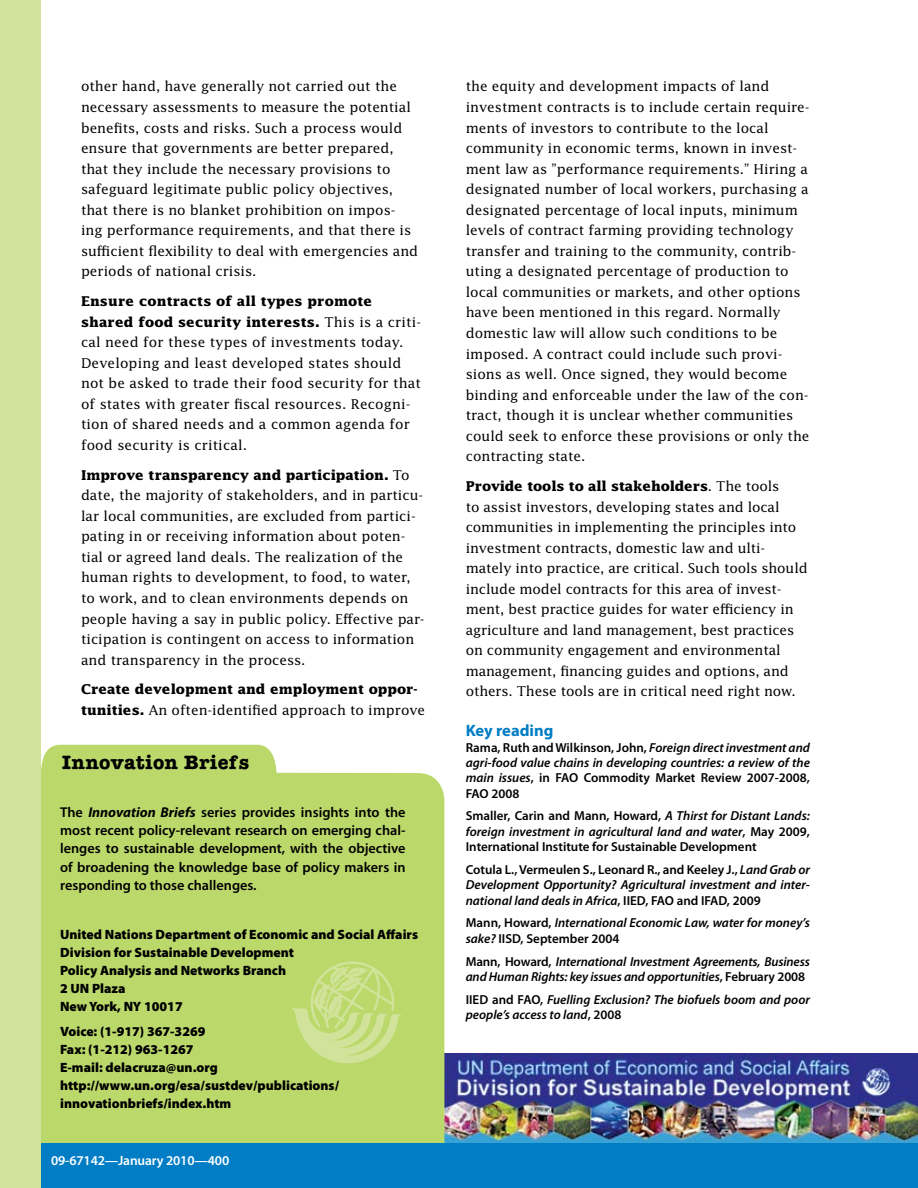
<style>
.page{position:relative;width:918px;height:1188px;background:#fff}
.page>*{position:absolute;margin:0;border:0;box-sizing:border-box;transform-origin:0 0}
.t1{font:700 19.5px "American Typewriter Std";letter-spacing:.03em;color:#000}
.t2{font:700 16.5px "Myriad Pro";color:#007dc5}
.t3{font:600 14.25px/18.3px "Myriad Pro";color:#000;text-align:justify}
.t4{font:13.5px/20.5px "Lucida Std";color:#000}
.t5{font:900 13.5px/18px "Myriad Pro";color:#000}
.t6{font:700 13.5px/20.5px "Lucida Std";color:#000}
.t7{font:600 13.5px "Myriad Pro";letter-spacing:-.01em;color:#fff}
.t8{font:italic 600 13.05px/15.3px "Myriad Pro";color:#000}
.t9{font:600 13.05px/15.3px "Myriad Pro";color:#000;text-align:justify}
.s1{font-weight:700}
.s2{font-weight:400}
.s3{font-weight:700;font-style:italic}
.s4{font-style:normal}
.s5{font-style:italic}
</style>
<div class="page">
<img style="left:444px;top:1053px;width:474px;height:91px">
<div style="left:40px;top:745px;width:404px;height:399px;background:#bbd86b"></div>
<div style="left:33px;top:1144px;width:885px;height:44px;background:#007dc5"></div>
<img style="left:290px;top:957px;width:115px;height:115px">
<div style="left:0;top:0;width:40px;height:1188px;background:#d1e39a"></div>
<p class="t4" style="left:81px;top:76px;width:339px">other hand, have generally not carried out the necessary assessments to measure the potential benefits, costs and risks. Such a process would ensure that governments are better prepared, that they include the necessary provisions to safeguard legitimate public policy objectives, that there is no blanket prohibition on impos&shy;ing performance requirements, and that there is sufficient flexibility to deal with emergencies and periods of national crisis.</p>
<p class="t4" style="left:81px;top:291px;width:342px"><span class="s1">Ensure contracts of all types promote shared food security interests.</span> This is a criti&shy;cal need for these types of investments today.<br>Developing and least developed states should not be asked to trade their food security for that of states with greater fiscal resources. Recogni&shy;tion of shared needs and a common agenda for food security is critical.</p>
<p class="t4" style="left:81px;top:464px;width:345px"><span class="s1">Improve transparency and participation.</span> To date, the majority of stakeholders, and in particu&shy;lar local communities, are excluded from partici&shy;pating in or receiving information about poten&shy;tial or agreed land deals. The realization of the human rights to development, to food, to water, to work, and to clean environments depends on people having a say in public policy. Effective par&shy;ticipation is contingent on access to information and transparency in the process.</p>
<p class="t6" style="left:81px;top:679px;width:346px">Create development and employment oppor&shy;tunities. <span class="s2">An often-identified approach to improve</span></p>
<h1 class="t1" style="left:62px;top:751px;width:189px">Innovation Briefs</h1>
<p class="t3" style="left:60px;top:803px;width:347px">The <span class="s3">Innovation Briefs</span> series provides insights into the most recent policy-relevant research on emerging chal&shy;lenges to sustainable development, with the objective of broadening the knowledge base of policy makers in responding to those challenges.</p>
<p class="t5" style="left:60px;top:926px;width:360px">United Nations Department of Economic and Social Affairs<br>Division for Sustainable Development<br>Policy Analysis and Networks Branch<br>2 UN Plaza<br>New York, NY 10017</p>
<p class="t5" style="left:60px;top:1022px;width:281px">Voice: (1-917) 367-3269<br>Fax: (1-212) 963-1267<br>E-mail: delacruza@un.org http://www.un.org/esa/sustdev/publications/ innovationbriefs/index.htm</p>
<p class="t7" style="left:51px;top:1153px;width:180px">09-67142—January 2010—400</p>
<p class="t4" style="left:466px;top:76px;width:345px">the equity and development impacts of land investment contracts is to include certain require&shy;ments of investors to contribute to the local community in economic terms, known in invest&shy;ment law as ”performance requirements.” Hiring a designated number of local workers, purchasing a designated percentage of local inputs, minimum levels of contract farming providing technology transfer and training to the community, contrib&shy;uting a designated percentage of production to local communities or markets, and other options have been mentioned in this regard. Normally domestic law will allow such conditions to be imposed. A contract could include such provi&shy;sions as well. Once signed, they would become binding and enforceable under the law of the con&shy;tract, though it is unclear whether communities could seek to enforce these provisions or only the contracting state.</p>
<p class="t4" style="left:466px;top:476px;width:344px"><span class="s1">Provide tools to all stakeholders</span>. The tools<br>to assist investors, developing states and local communities in implementing the principles into investment contracts, domestic law and ulti&shy;mately into practice, are critical. Such tools should include model contracts for this area of invest&shy;ment, best practice guides for water efficiency in agriculture and land management, best practices on community engagement and environmental management, financing guides and options, and others. These tools are in critical need right now.</p>
<p class="t2" style="left:466px;top:722px;width:89px">Key reading</p>
<p class="t8" style="left:466px;top:740px;width:346px;text-align:justify"><span class="s4">Rama, Ruth and Wilkinson, John,</span> Foreign direct investment and agri-food value chains in developing countries: a review of the main issues<span class="s4">, in FAO Commodity Market Review 2007-2008, FAO 2008</span></p>
<p class="t9" style="left:466px;top:809px;width:346px">Smaller, Carin and Mann, Howard, <span class="s5">A Thirst for Distant Lands: foreign investment in agricultural land and water</span>, May 2009, International Institute for Sustainable Development</p>
<p class="t8" style="left:466px;top:862px;width:346px;text-align:justify"><span class="s4">Cotula L., Vermeulen S., Leonard R., and Keeley J.,</span> Land Grab or Development Opportunity? Agricultural investment and inter&shy;national land deals in Africa<span class="s4">, IIED, FAO and IFAD, 2009</span></p>
<p class="t8" style="left:466px;top:916px;width:346px"><span class="s4">Mann, Howard,</span> International Economic Law, water for money’s sake? <span class="s4">IISD, September 2004</span></p>
<p class="t8" style="left:466px;top:954px;width:346px"><span class="s4">Mann, Howard,</span> International Investment Agreements, Business and Human Rights: key issues and opportunities<span class="s4">, February 2008</span></p>
<p class="t8" style="left:466px;top:992px;width:346px"><span class="s4">IIED and FAO,</span> Fuelling Exclusion? The biofuels boom and poor people’s access to land<span class="s4">, 2008</span></p>
</div>
